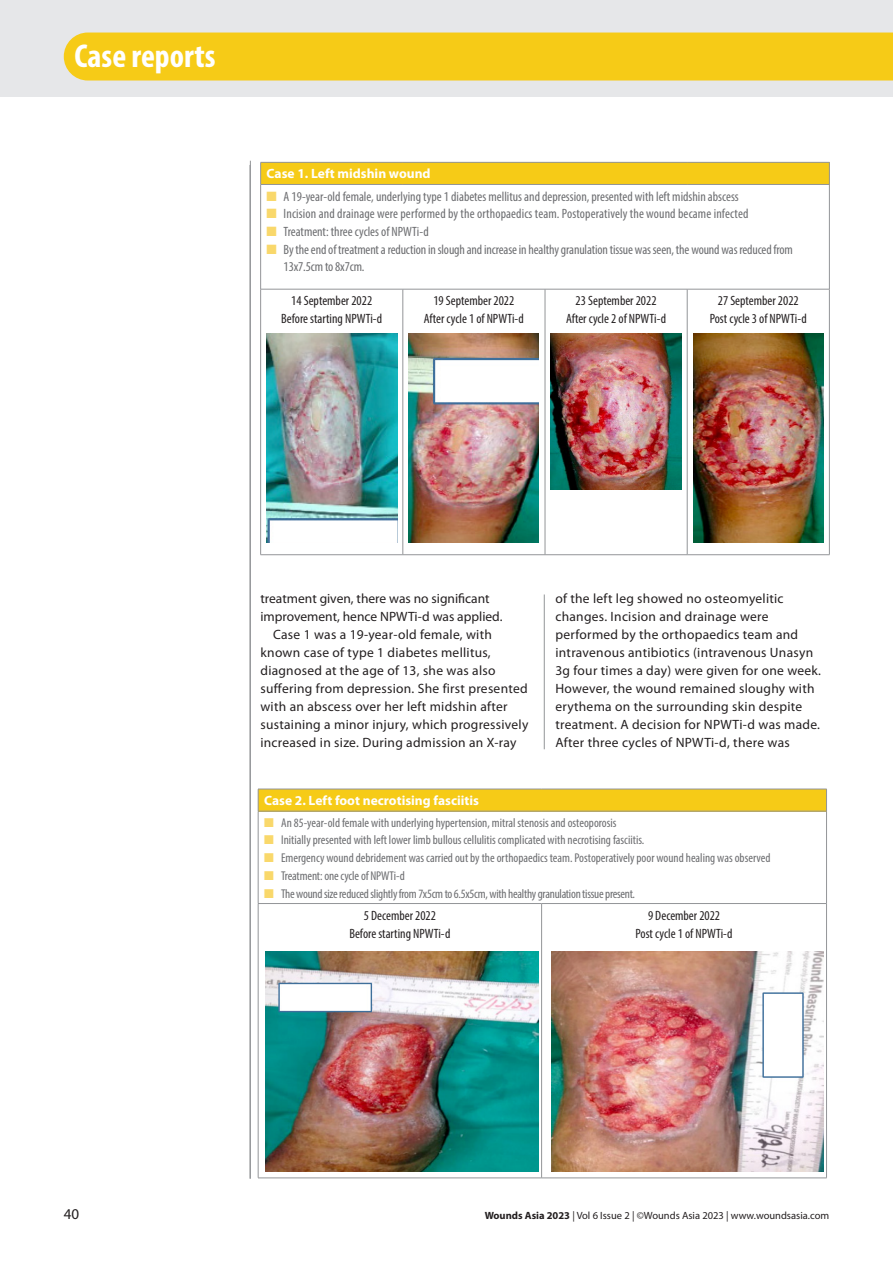
<style>
.page{position:relative;width:893px;height:1263px;background:#fff}
.page>*{position:absolute;margin:0;border:0;box-sizing:border-box;transform-origin:0 0}
.t1{font:700 condensed 33.15px "Myriad Pro";color:#fff}
.t2{font:15px "Myriad Pro";color:#231f20}
.BODY_INDENT{font:13.5px/18px "Myriad Pro";letter-spacing:.02em;color:#231f20}
.t3{font:condensed 13.5px/17.7px "Myriad Pro";color:#6c6d70}
.BODY{font:condensed 13.5px "Myriad Pro";color:#231f20}
.BODY_INDENT-2{font:13.5px/18px "Myriad Pro";color:#231f20}
.BODY-2{font:700 13.5px "Myriad Pro";color:#fff}
.t4{font:condensed 12.75px "Myriad Pro";color:#6c6d70}
.t5{font:condensed 12.75px "Myriad Pro";letter-spacing:-.02em;color:#6c6d70}
.t6{font:10.5px "Myriad Pro";color:#231f20}
.s1{color:#f9d86b}
.s2{font-weight:700}
</style>
<div class="page">
<div style="left:0;top:0;width:893px;height:97px;background:#e6e7e9"></div>
<div style="left:64px;top:33px;width:829px;height:48px;background:#f6cb17"></div>
<hr style="left:544px;top:594px;width:1px;height:155px;background:#939598">
<hr style="left:250px;top:161px;width:1px;height:1018px;background:#939598">
<div style="left:261px;top:162px;width:568px;height:22px;background:#f6cb17"></div>
<hr style="left:260px;top:162px;width:143px;height:1px;background:#939598">
<svg style="left:260px;top:163px;width:1px;height:21px"></svg>
<hr style="left:403px;top:162px;width:142px;height:1px;background:#939598">
<hr style="left:545px;top:162px;width:142px;height:1px;background:#939598">
<hr style="left:687px;top:162px;width:143px;height:1px;background:#939598">
<svg style="left:829px;top:163px;width:1px;height:21px"></svg>
<hr style="left:260px;top:184px;width:143px;height:1px;background:#939598">
<hr style="left:260px;top:185px;width:1px;height:104px;background:#939598">
<hr style="left:403px;top:184px;width:142px;height:1px;background:#939598">
<hr style="left:545px;top:184px;width:142px;height:1px;background:#939598">
<hr style="left:687px;top:184px;width:143px;height:1px;background:#939598">
<hr style="left:829px;top:185px;width:1px;height:104px;background:#939598">
<hr style="left:260px;top:289px;width:143px;height:1px;background:#939598">
<hr style="left:260px;top:289px;width:1px;height:265px;background:#939598">
<hr style="left:403px;top:289px;width:142px;height:1px;background:#939598">
<hr style="left:403px;top:289px;width:1px;height:265px;background:#939598">
<hr style="left:545px;top:289px;width:142px;height:1px;background:#939598">
<hr style="left:545px;top:289px;width:1px;height:265px;background:#939598">
<hr style="left:687px;top:289px;width:143px;height:1px;background:#939598">
<hr style="left:687px;top:289px;width:1px;height:265px;background:#939598">
<hr style="left:829px;top:289px;width:1px;height:265px;background:#939598">
<hr style="left:260px;top:554px;width:143px;height:1px;background:#939598">
<hr style="left:403px;top:554px;width:142px;height:1px;background:#939598">
<hr style="left:545px;top:554px;width:142px;height:1px;background:#939598">
<hr style="left:687px;top:554px;width:143px;height:1px;background:#939598">
<div style="left:258px;top:789px;width:568px;height:22px;background:#f6cb17"></div>
<hr style="left:258px;top:789px;width:284px;height:1px;background:#939598">
<svg style="left:258px;top:789px;width:1px;height:22px"></svg>
<hr style="left:542px;top:789px;width:285px;height:1px;background:#939598">
<svg style="left:826px;top:789px;width:1px;height:22px"></svg>
<hr style="left:258px;top:811px;width:284px;height:1px;background:#939598">
<hr style="left:258px;top:811px;width:1px;height:92px;background:#939598">
<hr style="left:542px;top:811px;width:285px;height:1px;background:#939598">
<hr style="left:826px;top:811px;width:1px;height:92px;background:#939598">
<hr style="left:258px;top:903px;width:284px;height:1px;background:#939598">
<hr style="left:258px;top:904px;width:1px;height:274px;background:#939598">
<hr style="left:542px;top:903px;width:285px;height:1px;background:#939598">
<hr style="left:541px;top:904px;width:1px;height:274px;background:#939598">
<hr style="left:826px;top:904px;width:1px;height:274px;background:#939598">
<hr style="left:258px;top:1177px;width:284px;height:1px;background:#939598">
<hr style="left:542px;top:1177px;width:285px;height:1px;background:#939598">
<img style="left:266px;top:951px;width:272px;height:220px">
<img style="left:551px;top:951px;width:272px;height:220px">
<img style="left:267px;top:334px;width:130px;height:208px">
<img style="left:408px;top:334px;width:131px;height:208px">
<img style="left:551px;top:334px;width:130px;height:155px">
<img style="left:693px;top:334px;width:131px;height:208px">
<h1 class="t1" style="left:74px;top:35px;width:143px">Case reports</h1>
<p class="BODY-2" style="left:267px;top:165px;width:165px">Case 1. Left midshin wound</p>
<p class="t3" style="left:267px;top:187px;width:474px"><span class="s1">■</span> A 19-year-old female, underlying type 1 diabetes mellitus and depression, presented with left midshin abscess</p>
<p class="t3" style="left:267px;top:205px;width:483px"><span class="s1">■</span> Incision and drainage were performed by the orthopaedics team. Postoperatively the wound became infected</p>
<p class="t3" style="left:267px;top:223px;width:164px"><span class="s1">■</span> Treatment: three cycles of NPWTi-d</p>
<p class="t3" style="left:284px;top:240px;width:511px;text-indent:-17px"><span class="s1">■</span> By the end of treatment a reduction in slough and increase in healthy granulation tissue was seen, the wound was reduced from<br>13x7.5cm to 8x7cm.</p>
<p class="BODY" style="left:291px;top:293px;width:82px">14 September 2022</p>
<p class="BODY" style="left:281px;top:311px;width:103px">Before starting NPWTi-d</p>
<p class="BODY" style="left:433px;top:293px;width:82px">19 September 2022</p>
<p class="BODY" style="left:424px;top:311px;width:101px">After cycle 1 of NPWTi-d</p>
<p class="BODY" style="left:576px;top:293px;width:82px">23 September 2022</p>
<p class="BODY" style="left:566px;top:311px;width:101px">After cycle 2 of NPWTi-d</p>
<p class="BODY" style="left:718px;top:293px;width:82px">27 September 2022</p>
<p class="BODY" style="left:710px;top:311px;width:99px">Post cycle 3 of NPWTi-d</p>
<p class="BODY_INDENT-2" style="left:260px;top:589px;width:244px">treatment given, there was no significant improvement, hence NPWTi-d was applied.</p>
<p class="BODY_INDENT" style="left:260px;top:625px;width:269px;text-indent:13px">Case 1 was a 19-year-old female, with known case of type 1 diabetes mellitus, diagnosed at the age of 13, she was also suffering from depression. She first presented with an abscess over her left midshin after sustaining a minor injury, which progressively increased in size. During admission an X-ray</p>
<p class="BODY_INDENT" style="left:555px;top:589px;width:267px">of the left leg showed no osteomyelitic changes. Incision and drainage were performed by the orthopaedics team and intravenous antibiotics (intravenous Unasyn 3g four times a day) were given for one week.<br>However, the wound remained sloughy with erythema on the surrounding skin despite treatment. A decision for NPWTi-d was made.<br>After three cycles of NPWTi-d, there was</p>
<p class="BODY-2" style="left:264px;top:792px;width:216px">Case 2. Left foot necrotising fasciitis</p>
<p class="t4" style="left:264px;top:815px;width:354px"><span class="s1">■</span> An 85-year-old female with underlying hypertension, mitral stenosis and osteoporosis</p>
<p class="t4" style="left:264px;top:832px;width:382px"><span class="s1">■</span> Initially presented with left lower limb bullous cellulitis complicated with necrotising fasciitis.</p>
<p class="t4" style="left:264px;top:850px;width:508px"><span class="s1">■</span> Emergency wound debridement was carried out by the orthopaedics team. Postoperatively poor wound healing was observed</p>
<p class="t4" style="left:264px;top:868px;width:142px"><span class="s1">■</span> Treatment: one cycle of NPWTi-d</p>
<p class="t5" style="left:264px;top:885px;width:372px"><span class="s1">■</span> The wound size reduced slightly from 7x5cm to 6.5x5cm, with healthy granulation tissue present.</p>
<p class="BODY" style="left:364px;top:907px;width:74px">5 December 2022</p>
<p class="BODY" style="left:349px;top:925px;width:103px">Before starting NPWTi-d</p>
<p class="BODY" style="left:648px;top:907px;width:74px">9 December 2022</p>
<p class="BODY" style="left:635px;top:925px;width:99px">Post cycle 1 of NPWTi-d</p>
<p class="t2" style="left:64px;top:1204px;width:17px">40</p>
<p class="t6" style="left:485px;top:1208px;width:346px"><span class="s2">Wounds Asia 2023</span> | Vol 6 Issue 2 | ©Wounds Asia 2023 | www.woundsasia.com</p>
</div>
